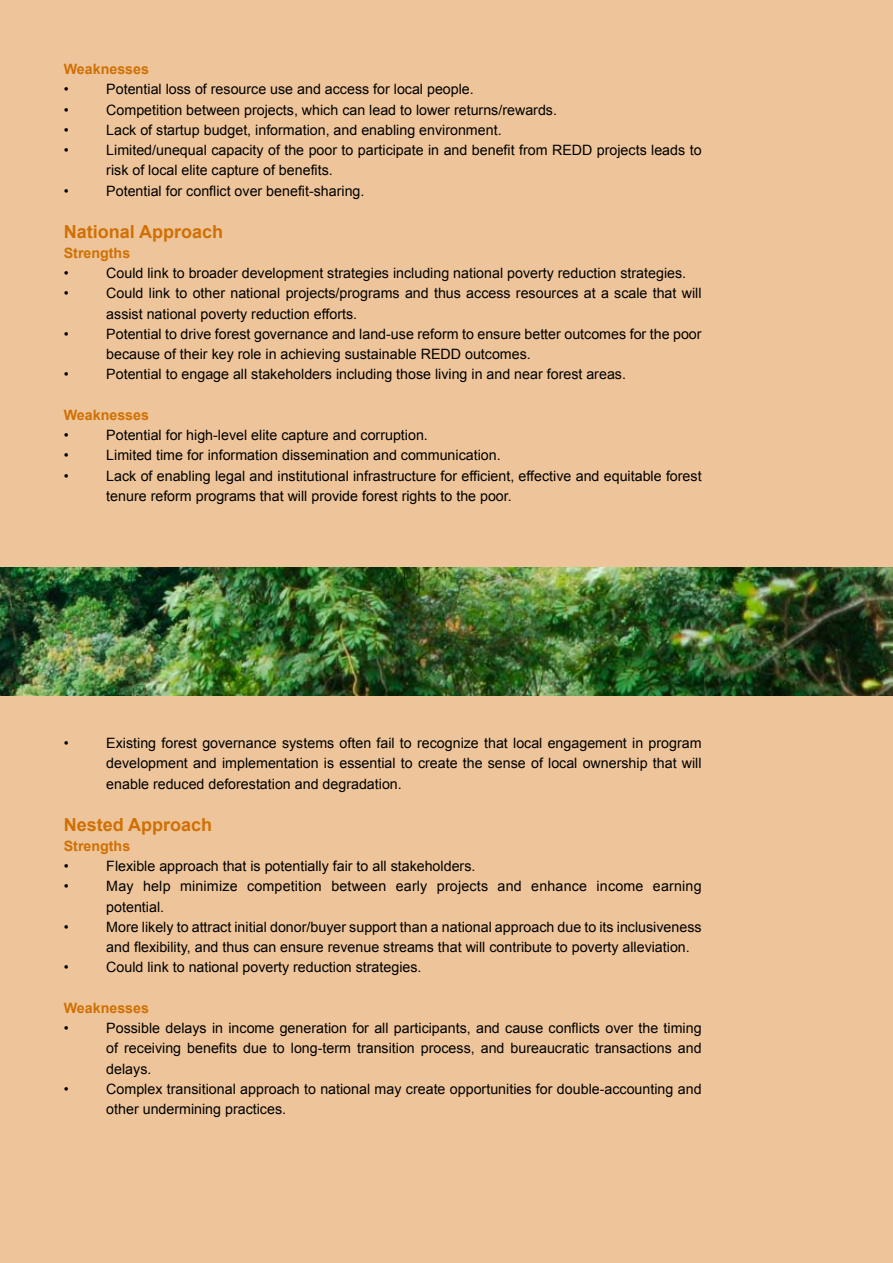
<style>
.page{position:relative;width:893px;height:1263px;background:#fff}
.page>*{position:absolute;margin:0;border:0;box-sizing:border-box;transform-origin:0 0}
.t1{font:700 18px "Arial";color:#d07004}
.t2{font:14.25px/20.2px "Arial";color:#000}
.t3{font:700 14.25px "Arial";color:#d07004}
</style>
<div class="page">
<div style="left:0;top:631px;width:893px;height:632px;background:#eec59a"></div>
<div style="left:0;top:0;width:893px;height:631px;background:#eec59a"></div>
<img style="left:0;top:568px;width:893px;height:127px">
<p class="t3" style="left:64px;top:60px;width:87px">Weaknesses</p>
<p class="t2" style="left:64px;top:79px;width:6px">•</p>
<p class="t2" style="left:106px;top:79px;width:369px">Potential loss of resource use and access for local people.</p>
<p class="t2" style="left:64px;top:100px;width:6px">•</p>
<p class="t2" style="left:106px;top:100px;width:452px">Competition between projects, which can lead to lower returns/rewards.</p>
<p class="t2" style="left:64px;top:120px;width:6px">•</p>
<p class="t2" style="left:106px;top:120px;width:397px">Lack of startup budget, information, and enabling environment.</p>
<p class="t2" style="left:64px;top:140px;width:6px">•</p>
<p class="t2" style="left:106px;top:140px;width:597px">Limited/unequal capacity of the poor to participate in and benefit from REDD projects leads to risk of local elite capture of benefits.</p>
<p class="t2" style="left:64px;top:181px;width:6px">•</p>
<p class="t2" style="left:106px;top:181px;width:260px">Potential for conflict over benefit-sharing.</p>
<p class="t1" style="left:64px;top:219px;width:161px">National Approach</p>
<p class="t3" style="left:64px;top:243px;width:68px">Strengths</p>
<p class="t2" style="left:64px;top:263px;width:6px">•</p>
<p class="t2" style="left:106px;top:263px;width:581px">Could link to broader development strategies including national poverty reduction strategies.</p>
<p class="t2" style="left:64px;top:283px;width:6px">•</p>
<p class="t2" style="left:106px;top:283px;width:597px">Could link to other national projects/programs and thus access resources at a scale that will assist national poverty reduction efforts.</p>
<p class="t2" style="left:64px;top:324px;width:6px">•</p>
<p class="t2" style="left:106px;top:324px;width:597px">Potential to drive forest governance and land-use reform to ensure better outcomes for the poor because of their key role in achieving sustainable REDD outcomes.</p>
<p class="t2" style="left:64px;top:364px;width:6px">•</p>
<p class="t2" style="left:106px;top:364px;width:521px">Potential to engage all stakeholders including those living in and near forest areas.</p>
<p class="t3" style="left:64px;top:405px;width:87px">Weaknesses</p>
<p class="t2" style="left:64px;top:425px;width:6px">•</p>
<p class="t2" style="left:106px;top:425px;width:323px">Potential for high-level elite capture and corruption.</p>
<p class="t2" style="left:64px;top:445px;width:6px">•</p>
<p class="t2" style="left:106px;top:445px;width:396px">Limited time for information dissemination and communication.</p>
<p class="t2" style="left:64px;top:466px;width:6px">•</p>
<p class="t2" style="left:106px;top:466px;width:597px">Lack of enabling legal and institutional infrastructure for efficient, effective and equitable forest tenure reform programs that will provide forest rights to the poor.</p>
<p class="t2" style="left:64px;top:733px;width:6px">•</p>
<p class="t2" style="left:106px;top:733px;width:597px;text-align:justify">Existing forest governance systems often fail to recognize that local engagement in program development and implementation is essential to create the sense of local ownership that will enable reduced deforestation and degradation.</p>
<p class="t1" style="left:64px;top:812px;width:150px">Nested Approach</p>
<p class="t3" style="left:64px;top:836px;width:68px">Strengths</p>
<p class="t2" style="left:64px;top:856px;width:6px">•</p>
<p class="t2" style="left:106px;top:856px;width:371px">Flexible approach that is potentially fair to all stakeholders.</p>
<p class="t2" style="left:64px;top:876px;width:6px">•</p>
<p class="t2" style="left:106px;top:876px;width:597px">May help minimize competition between early projects and enhance income earning potential.</p>
<p class="t2" style="left:64px;top:917px;width:6px">•</p>
<p class="t2" style="left:106px;top:917px;width:597px">More likely to attract initial donor/buyer support than a national approach due to its inclusiveness and flexibility, and thus can ensure revenue streams that will contribute to poverty alleviation.</p>
<p class="t2" style="left:64px;top:957px;width:6px">•</p>
<p class="t2" style="left:106px;top:957px;width:317px">Could link to national poverty reduction strategies.</p>
<p class="t3" style="left:64px;top:998px;width:87px">Weaknesses</p>
<p class="t2" style="left:64px;top:1018px;width:6px">•</p>
<p class="t2" style="left:106px;top:1018px;width:597px;text-align:justify">Possible delays in income generation for all participants, and cause conflicts over the timing of receiving benefits due to long-term transition process, and bureaucratic transactions and delays.</p>
<p class="t2" style="left:64px;top:1079px;width:6px">•</p>
<p class="t2" style="left:106px;top:1079px;width:597px">Complex transitional approach to national may create opportunities for double-accounting and other undermining practices.</p>
</div>
